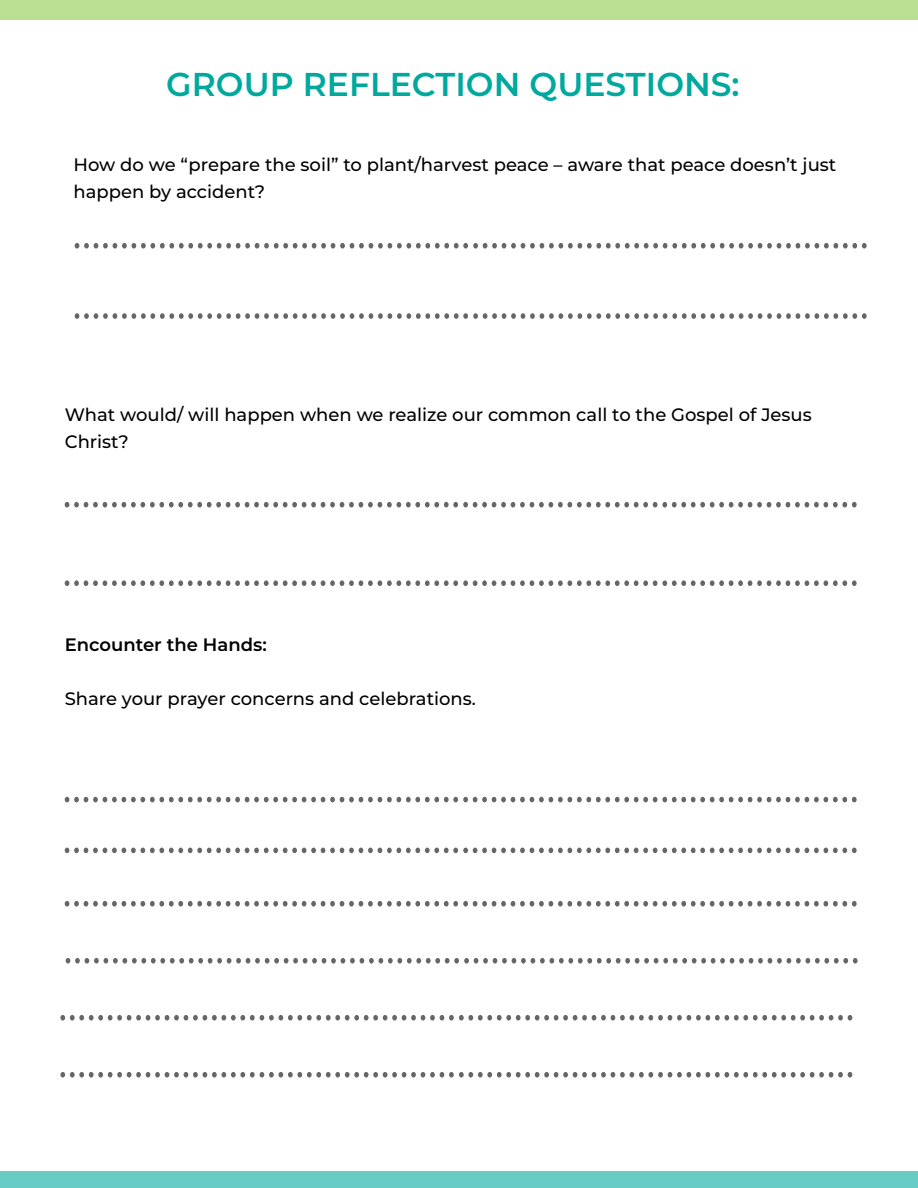
<style>
.page{position:relative;width:918px;height:1188px;background:#fff}
.page>*{position:absolute;margin:0;border:0;box-sizing:border-box;transform-origin:0 0}
.t1{font:600 33px "Montserrat";color:#00a89e}
.t2{font:500 18px/27px "Montserrat";color:#000}
.t3{font:600 18px "Montserrat";color:#000}
</style>
<div class="page">
<div style="left:0;top:1172px;width:918px;height:16px;background:#66ccc4"></div>
<svg style="left:75px;top:243px;width:792px;height:6px"></svg>
<div style="left:0;top:0;width:918px;height:19px;background:#bae094"></div>
<svg style="left:65px;top:797px;width:792px;height:5px"></svg>
<svg style="left:65px;top:848px;width:792px;height:5px"></svg>
<svg style="left:65px;top:502px;width:792px;height:6px"></svg>
<svg style="left:65px;top:580px;width:792px;height:6px"></svg>
<svg style="left:65px;top:901px;width:792px;height:6px"></svg>
<svg style="left:66px;top:958px;width:792px;height:6px"></svg>
<svg style="left:60px;top:1015px;width:792px;height:6px"></svg>
<svg style="left:75px;top:313px;width:792px;height:6px"></svg>
<svg style="left:60px;top:1072px;width:792px;height:6px"></svg>
<h1 class="t1" style="left:166px;top:61px;width:575px">GROUP REFLECTION QUESTIONS:</h1>
<p class="t2" style="left:73px;top:150px;width:764px">How do we “prepare the soil” to plant/harvest peace – aware that peace doesn’t just happen by accident?</p>
<p class="t2" style="left:65px;top:401px;width:749px">What would/ will happen when we realize our common call to the Gospel of Jesus<br>Christ?</p>
<p class="t3" style="left:65px;top:632px;width:204px">Encounter the Hands:</p>
<p class="t2" style="left:65px;top:684px;width:413px">Share your prayer concerns and celebrations.</p>
</div>
